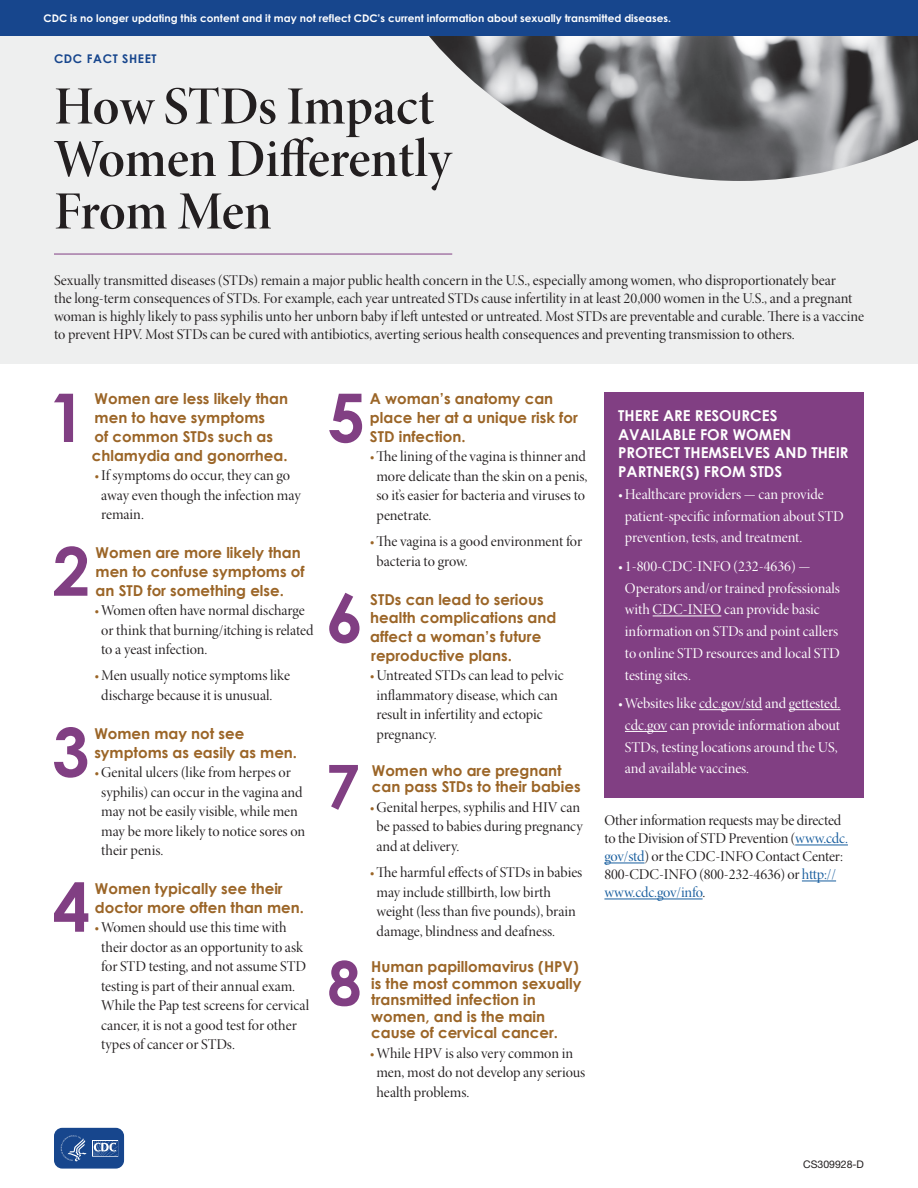
<style>
.page{position:relative;width:918px;height:1188px;background:#fff}
.page>*{position:absolute;margin:0;border:0;box-sizing:border-box;transform-origin:0 0}
.t1{font:700 67.2px "Century Gothic";color:#813f83}
.t2{font:700 60.9px "Century Gothic";color:#813f83}
.t3{font:54px/52.5px "Minion Pro Semibold Disp";letter-spacing:-.005em;color:#231f20}
.t4{font:15px/19.5px "Minion Pro Disp";letter-spacing:-.005em;color:#231f20}
.t5{font:700 15px/18.8px "Century Gothic";color:#9b6527}
.t6{font:15px/21.8px "Minion Pro Disp";letter-spacing:-.005em;color:#fff}
.t7{font:700 15px/18.8px "Century Gothic";color:#fff}
.t8{font:700 12px "Century Gothic";letter-spacing:.05em;color:#17468d}
.t9{font:700 10.5px "Century Gothic Pro";color:#fff}
.t10{font:10.5px "Helvetica Neue LT Std";color:#231f20}
.s1{color:#9b6527}
.s2{color:#175d9e}
</style>
<div class="page">
<div style="left:0;top:0;width:918px;height:364px;background:#eeefef"></div>
<hr style="left:54px;top:254px;width:398px;height:1px;background:#813f83">
<img style="left:429px;top:36px;width:489px;height:145px">
<div style="left:604px;top:392px;width:260px;height:406px;background:#813f83"></div>
<hr style="left:653px;top:616px;width:68px;height:1px;background:#fff">
<hr style="left:699px;top:709px;width:63px;height:1px;background:#fff">
<hr style="left:789px;top:709px;width:52px;height:1px;background:#fff">
<hr style="left:625px;top:731px;width:42px;height:1px;background:#fff">
<hr style="left:795px;top:845px;width:53px;height:1px;background:#175d9e">
<hr style="left:604px;top:863px;width:41px;height:1px;background:#175d9e">
<hr style="left:802px;top:881px;width:34px;height:1px;background:#175d9e">
<hr style="left:604px;top:899px;width:99px;height:1px;background:#175d9e">
<svg style="left:54px;top:1128px;width:70px;height:41px;background:#345d9b"></svg>
<div style="left:0;top:0;width:918px;height:36px;background:#17468d"></div>
<p class="t9" style="left:44px;top:11px;width:629px">CDC is no longer updating this content and it may not reflect CDC’s current information about sexually transmitted diseases.</p>
<p class="t8" style="left:54px;top:50px;width:104px">CDC FACT SHEET</p>
<h3 class="t3" style="left:54px;top:81px;width:399px">How STDs Impact<br>Women Differently<br>From Men</h3>
<p class="t4" style="left:54px;top:272px;width:812px;line-height:18px">Sexually transmitted diseases (STDs) remain a major public health concern in the U.S., especially among women, who disproportionately bear<br>the long-term consequences of STDs. For example, each year untreated STDs cause infertility in at least 20,000 women in the U.S., and a pregnant woman is highly likely to pass syphilis unto her unborn baby if left untested or untreated. Most STDs are preventable and curable. There is a vaccine to prevent HPV. Most STDs can be cured with antibiotics, averting serious health consequences and preventing transmission to others.</p>
<h1 class="t1" style="left:48px;top:367px;width:39px">1</h1>
<p class="t5" style="left:92px;top:389px;width:198px">Women are less likely than men to have symptoms<br>of common STDs such as chlamydia and gonorrhea.</p>
<p class="t4" style="left:101px;top:466px;width:201px;text-indent:-7px"><span class="s1">•</span>If symptoms do occur, they can go away even though the infection may remain.</p>
<h1 class="t1" style="left:53px;top:520px;width:39px">2</h1>
<p class="t5" style="left:96px;top:543px;width:211px">Women are more likely than men to confuse symptoms of an STD for something else.</p>
<p class="t4" style="left:101px;top:601px;width:214px;text-indent:-7px"><span class="s1">•</span>Women often have normal discharge or think that burning/itching is related to a yeast infection.</p>
<p class="t4" style="left:101px;top:666px;width:190px;text-indent:-7px"><span class="s1">•</span>Men usually notice symptoms like discharge because it is unusual.</p>
<h1 class="t1" style="left:52px;top:701px;width:39px">3</h1>
<p class="t5" style="left:94px;top:724px;width:204px">Women may not see symptoms as easily as men.</p>
<p class="t4" style="left:101px;top:763px;width:205px;text-indent:-7px"><span class="s1">•</span>Genital ulcers (like from herpes or syphilis) can occur in the vagina and may not be easily visible, while men may be more likely to notice sores on their penis.</p>
<h1 class="t1" style="left:53px;top:856px;width:39px">4</h1>
<p class="t5" style="left:95px;top:879px;width:211px">Women typically see their doctor more often than men.</p>
<p class="t4" style="left:101px;top:918px;width:209px;text-indent:-7px"><span class="s1">•</span>Women should use this time with their doctor as an opportunity to ask for STD testing, and not assume STD testing is part of their annual exam.<br>While the Pap test screens for cervical cancer, it is not a good test for other types of cancer or STDs.</p>
<h1 class="t1" style="left:328px;top:367px;width:39px">5</h1>
<p class="t5" style="left:370px;top:389px;width:209px">A woman’s anatomy can place her at a unique risk for<br>STD infection.</p>
<p class="t4" style="left:376px;top:447px;width:213px;text-indent:-7px"><span class="s1">•</span>The lining of the vagina is thinner and more delicate than the skin on a penis, so it’s easier for bacteria and viruses to penetrate.</p>
<p class="t4" style="left:376px;top:532px;width:207px;text-indent:-7px"><span class="s1">•</span>The vagina is a good environment for bacteria to grow.</p>
<h1 class="t1" style="left:326px;top:567px;width:39px">6</h1>
<p class="t5" style="left:370px;top:589px;width:187px">STDs can lead to serious health complications and affect a woman’s future reproductive plans.</p>
<p class="t4" style="left:376px;top:666px;width:189px;text-indent:-7px"><span class="s1">•</span>Untreated STDs can lead to pelvic inflammatory disease, which can result in infertility and ectopic pregnancy.</p>
<h2 class="t2" style="left:326px;top:740px;width:36px">7</h2>
<p class="t5" style="left:372px;top:761px;width:210px;line-height:16.5px">Women who are pregnant can pass STDs to their babies</p>
<p class="t4" style="left:376px;top:798px;width:208px;text-indent:-7px"><span class="s1">•</span>Genital herpes, syphilis and HIV can be passed to babies during pregnancy and at delivery.</p>
<p class="t4" style="left:376px;top:863px;width:207px;text-indent:-7px"><span class="s1">•</span>The harmful effects of STDs in babies may include stillbirth, low birth weight (less than five pounds), brain damage, blindness and deafness.</p>
<h2 class="t2" style="left:327px;top:937px;width:36px">8</h2>
<p class="t5" style="left:371px;top:958px;width:212px;line-height:16.5px">Human papillomavirus (HPV) is the most common sexually transmitted infection in women, and is the main cause of cervical cancer.</p>
<p class="t4" style="left:376px;top:1044px;width:210px;text-indent:-7px"><span class="s1">•</span>While HPV is also very common in men, most do not develop any serious health problems.</p>
<p class="t7" style="left:618px;top:405px;width:232px">THERE ARE RESOURCES<br>AVAILABLE FOR WOMEN<br>PROTECT THEMSELVES AND THEIR<br>PARTNER(S) FROM STDS</p>
<p class="t6" style="left:625px;top:484px;width:220px;text-indent:-7px">•Healthcare providers — can provide patient-specific information about STD prevention, tests, and treatment.</p>
<p class="t6" style="left:625px;top:556px;width:217px;text-indent:-7px">• 1-800-CDC-INFO (232-4636) —<br>Operators and/or trained professionals with CDC-INFO can provide basic information on STDs and point callers to online STD resources and local STD testing sites.</p>
<p class="t6" style="left:625px;top:693px;width:217px;text-indent:-7px">•Websites like cdc.gov/std and gettested. cdc.gov can provide information about STDs, testing locations around the US, and available vaccines.</p>
<p class="t4" style="left:604px;top:812px;width:245px;line-height:18px">Other information requests may be directed to the Division of STD Prevention (<span class="s2">www.cdc. gov/std</span>) or the CDC-INFO Contact Center:<br>800-CDC-INFO (800-232-4636) or <span class="s2">http:// www.cdc.gov/info</span>.</p>
<p class="t10" style="left:803px;top:1158px;width:62px">CS309928-D</p>
</div>
